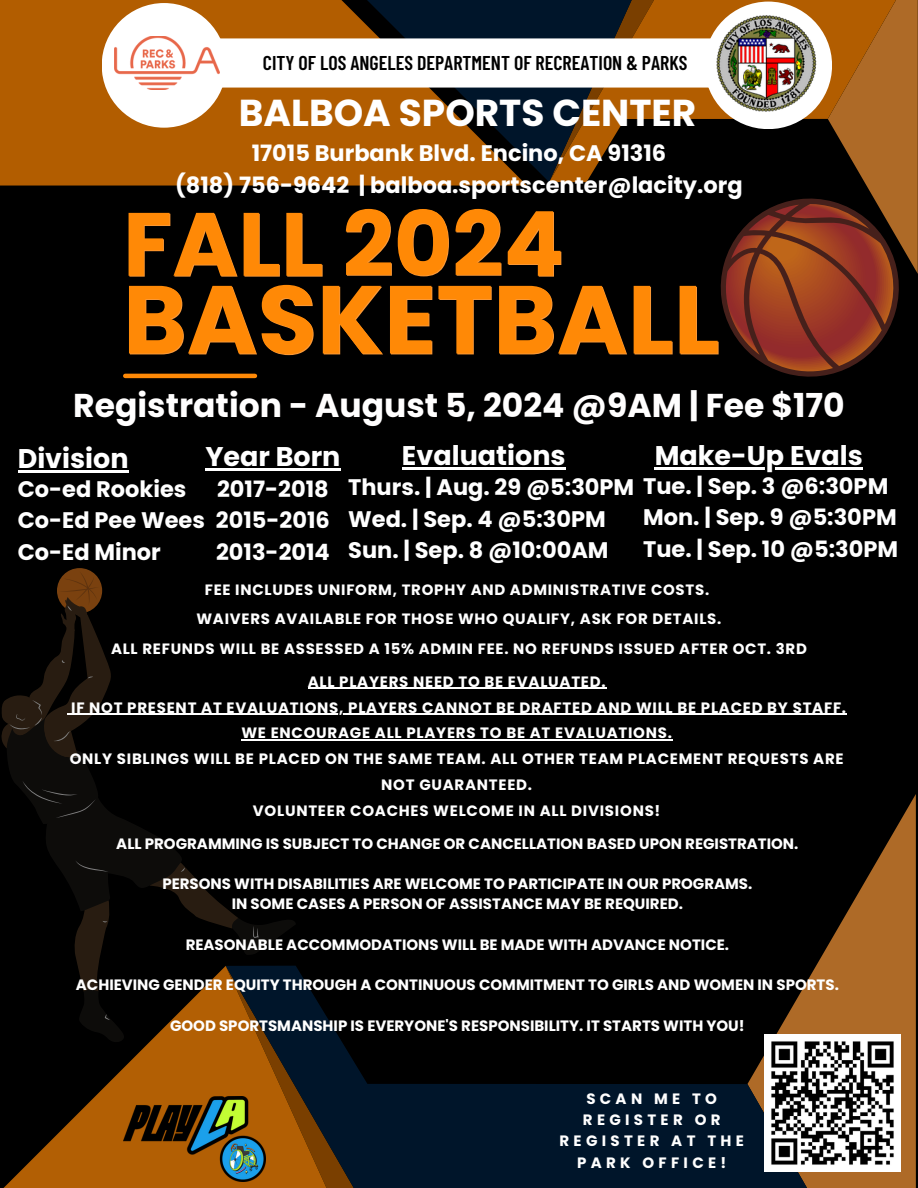
<style>
.page{position:relative;width:918px;height:1188px;background:#000}
.page>*{position:absolute;margin:0;border:0;box-sizing:border-box;transform-origin:0 0}
.t1{font:700 96.45px "Poppins";color:#ff8906}
.t2{font:700 89.55px "Poppins";color:#ff8906}
.t3{font:700 37.5px "Poppins";color:#fff}
.t4{font:700 33px "Poppins";color:#fffefe}
.t5{font:700 27px "Poppins";color:#fff}
.t6{font:700 22.5px/31.5px "Poppins";color:#fff}
.t7{font:600 19.95px "Barlow Condensed";color:#000}
.t8{font:700 15px/25.8px "Poppins";letter-spacing:.05em;color:#fff;text-align:center}
.t9{font:700 15px "Poppins";color:#fff}
.t10{font:700 15px/21.3px "Poppins";letter-spacing:.29em;color:#fff;text-align:center}
</style>
<div class="page">
<svg style="left:57px;top:568px;width:45px;height:45px"></svg>
<svg style="left:816px;top:794px;width:100px;height:172px"></svg>
<svg style="left:413px;top:966px;width:503px;height:222px"></svg>
<svg style="left:3px;top:967px;width:410px;height:221px"></svg>
<div style="left:649px;top:0;width:62px;height:119px;background:#b25d00"></div>
<svg style="left:527px;top:0;width:122px;height:182px"></svg>
<svg style="left:0;top:0;width:527px;height:186px;background:#955004"></svg>
<hr style="left:125px;top:374px;width:130px;height:4px;background:#ff8906">
<img style="left:764px;top:1035px;width:136px;height:136px">
<img style="left:123px;top:1096px;width:143px;height:86px">
<svg style="left:711px;top:0;width:207px;height:377px"></svg>
<hr style="left:18px;top:470px;width:111px;height:3px;background:#fff">
<hr style="left:205px;top:469px;width:136px;height:2px;background:#fff">
<hr style="left:402px;top:467px;width:164px;height:2px;background:#fff">
<hr style="left:655px;top:467px;width:208px;height:2px;background:#fff">
<hr style="left:308px;top:688px;width:298px;height:1px;background:#fff">
<svg style="left:1px;top:572px;width:295px;height:470px"></svg>
<hr style="left:71px;top:714px;width:776px;height:1px;background:#fff">
<hr style="left:241px;top:740px;width:432px;height:1px;background:#fff">
<div style="left:136px;top:38px;width:661px;height:50px;background:#fff;border-radius:25px"></div>
<div style="left:102px;top:3px;width:124px;height:125px;background:#fff;border-radius:50%"></div>
<div style="left:705px;top:2px;width:127px;height:127px;background:#fff;border-radius:50%"></div>
<img style="left:716px;top:14px;width:102px;height:98px">
<img style="left:115px;top:36px;width:104px;height:54px">
<p class="t7" style="left:263px;top:50px;width:426px">CITY OF LOS ANGELES DEPARTMENT OF RECREATION &amp; PARKS</p>
<p class="t3" style="left:239px;top:87px;width:459px">BALBOA SPORTS CENTER</p>
<p class="t6" style="left:175px;top:138px;width:569px;text-align:center">17015 Burbank Blvd. Encino, CA 91316<br>(818) 756-9642 | balboa.sportscenter@lacity.org</p>
<p class="t2" style="left:123px;top:182px;width:442px">FALL 2024</p>
<p class="t1" style="left:123px;top:252px;width:598px">BASKETBALL</p>
<p class="t4" style="left:73px;top:383px;width:773px">Registration - August 5, 2024 @9AM | Fee $170</p>
<h4 class="t5" style="left:18px;top:440px;width:112px">Division</h4>
<h4 class="t5" style="left:205px;top:438px;width:137px">Year Born</h4>
<h4 class="t5" style="left:402px;top:436px;width:165px">Evaluations</h4>
<h4 class="t5" style="left:655px;top:436px;width:210px">Make-Up Evals</h4>
<h1 class="t6" style="left:18px;top:473px;width:189px">Co-ed Rookies<br>Co-Ed Pee Wees<br>Co-Ed Minor</h1>
<h1 class="t6" style="left:216px;top:473px;width:115px;text-align:justify">2017-2018<br>2015-2016<br>2013-2014</h1>
<h3 class="t6" style="left:348px;top:472px;width:542px">Thurs. | Aug. 29 @5:30PM Tue. | Sep. 3 @6:30PM<br>Wed. | Sep. 4 @5:30PM<br>Sun. | Sep. 8 @10:00AM</h3>
<h5 class="t6" style="left:643px;top:501px;width:257px">Mon. | Sep. 9 @5:30PM<br>Tue. | Sep. 10 @5:30PM</h5>
<h6 class="t8" style="left:205px;top:577px;width:506px">FEE INCLUDES UNIFORM, TROPHY AND ADMINISTRATIVE COSTS.</h6>
<h6 class="t8" style="left:197px;top:606px;width:526px">WAIVERS AVAILABLE FOR THOSE WHO QUALIFY, ASK FOR DETAILS.</h6>
<h6 class="t8" style="left:111px;top:636px;width:697px">ALL REFUNDS WILL BE ASSESSED A 15% ADMIN FEE. NO REFUNDS ISSUED AFTER OCT. 3RD</h6>
<h6 class="t8" style="left:308px;top:669px;width:300px">ALL PLAYERS NEED TO BE EVALUATED.</h6>
<p class="t8" style="left:71px;top:694px;width:777px">IF NOT PRESENT AT EVALUATIONS, PLAYERS CANNOT BE DRAFTED AND WILL BE PLACED BY STAFF.<br>WE ENCOURAGE ALL PLAYERS TO BE AT EVALUATIONS.</p>
<p class="t8" style="left:70px;top:746px;width:776px">ONLY SIBLINGS WILL BE PLACED ON THE SAME TEAM. ALL OTHER TEAM PLACEMENT REQUESTS ARE</p>
<p class="t8" style="left:381px;top:772px;width:152px">NOT GUARANTEED.</p>
<p class="t8" style="left:253px;top:798px;width:409px">VOLUNTEER COACHES WELCOME IN ALL DIVISIONS!</p>
<p class="t9" style="left:116px;top:833px;width:684px">ALL PROGRAMMING IS SUBJECT TO CHANGE OR CANCELLATION BASED UPON REGISTRATION.</p>
<p class="t9" style="left:162px;top:873px;width:592px">PERSONS WITH DISABILITIES ARE WELCOME TO PARTICIPATE IN OUR PROGRAMS.</p>
<p class="t9" style="left:232px;top:894px;width:453px">IN SOME CASES A PERSON OF ASSISTANCE MAY BE REQUIRED.</p>
<p class="t9" style="left:186px;top:934px;width:545px">REASONABLE ACCOMMODATIONS WILL BE MADE WITH ADVANCE NOTICE.</p>
<p class="t9" style="left:76px;top:975px;width:764px">ACHIEVING GENDER EQUITY THROUGH A CONTINUOUS COMMITMENT TO GIRLS AND WOMEN IN SPORTS.</p>
<p class="t9" style="left:170px;top:1015px;width:576px">GOOD SPORTSMANSHIP IS EVERYONE'S RESPONSIBILITY. IT STARTS WITH YOU!</p>
<p class="t10" style="left:560px;top:1088px;width:186px">SCAN ME TO<br>REGISTER OR<br>REGISTER AT THE<br>PARK OFFICE!</p>
</div>
